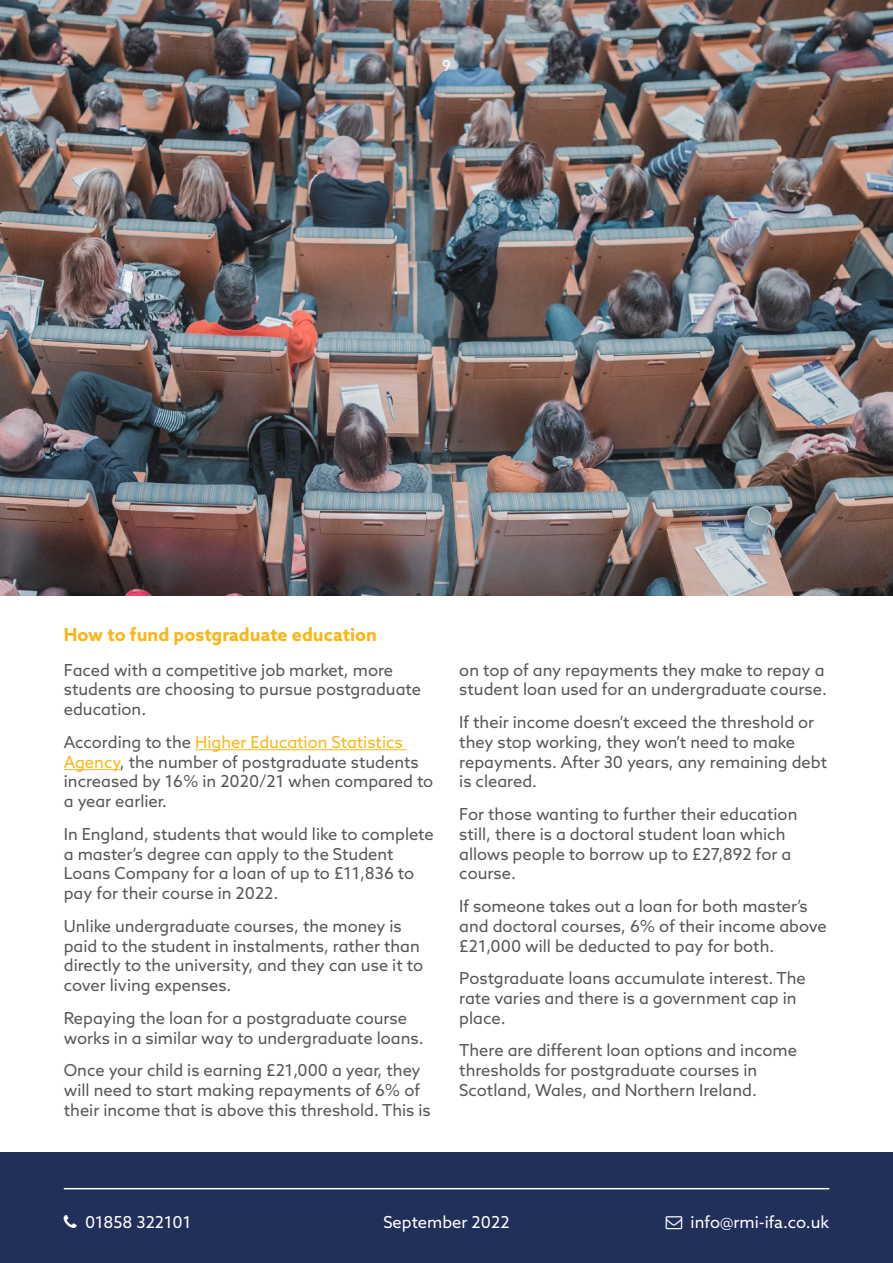
<style>
.page{position:relative;width:893px;height:1263px;background:#fff}
.page>*{position:absolute;margin:0;border:0;box-sizing:border-box;transform-origin:0 0}
.t1{font:700 18px "Azo Sans";color:#fab616}
.t2{font:16.5px/19.8px "Azo Sans";color:#575756}
.t3{font:16.5px "Azo Sans";color:#fff}
.t4{font:15px "Azo Sans";color:#fff}
.s1{color:#fab616}
</style>
<div class="page">
<img style="left:0;top:0;width:893px;height:595px">
<hr style="left:195px;top:749px;width:212px;height:1px;background:#fab616">
<hr style="left:64px;top:769px;width:56px;height:1px;background:#fab616">
<div style="left:0;top:1152px;width:893px;height:111px;background:#21305a"></div>
<hr style="left:64px;top:1188px;width:765px;height:1px;background:#fff">
<p class="t4" style="left:442px;top:56px;width:10px">9</p>
<p class="t1" style="left:64px;top:623px;width:315px">How to fund postgraduate education</p>
<p class="t2" style="left:64px;top:660px;width:359px">Faced with a competitive job market, more students are choosing to pursue postgraduate education.</p>
<p class="t2" style="left:64px;top:732px;width:371px">According to the <span class="s1">Higher Education Statistics Agency</span>, the number of postgraduate students increased by 16% in 2020/21 when compared to a year earlier.</p>
<p class="t2" style="left:64px;top:824px;width:371px">In England, students that would like to complete a master’s degree can apply to the Student Loans Company for a loan of up to £11,836 to pay for their course in 2022.</p>
<p class="t2" style="left:64px;top:916px;width:361px">Unlike undergraduate courses, the money is paid to the student in instalments, rather than directly to the university, and they can use it to cover living expenses.</p>
<p class="t2" style="left:64px;top:1008px;width:361px">Repaying the loan for a postgraduate course works in a similar way to undergraduate loans.</p>
<p class="t2" style="left:64px;top:1060px;width:368px">Once your child is earning £21,000 a year, they will need to start making repayments of 6% of their income that is above this threshold. This is</p>
<p class="t2" style="left:459px;top:660px;width:369px">on top of any repayments they make to repay a student loan used for an undergraduate course.</p>
<p class="t2" style="left:459px;top:712px;width:369px">If their income doesn’t exceed the threshold or they stop working, they won’t need to make repayments. After 30 years, any remaining debt is cleared.</p>
<p class="t2" style="left:459px;top:804px;width:340px">For those wanting to further their education still, there is a doctoral student loan which allows people to borrow up to £27,892 for a course.</p>
<p class="t2" style="left:459px;top:896px;width:369px">If someone takes out a loan for both master’s and doctoral courses, 6% of their income above £21,000 will be deducted to pay for both.</p>
<p class="t2" style="left:459px;top:968px;width:348px">Postgraduate loans accumulate interest. The rate varies and there is a government cap in place.</p>
<p class="t2" style="left:459px;top:1040px;width:339px">There are different loan options and income thresholds for postgraduate courses in<br>Scotland, Wales, and Northern Ireland.</p>
<p class="t3" style="left:85px;top:1211px;width:108px">01858 322101</p>
<p class="t3" style="left:383px;top:1211px;width:128px">September 2022</p>
<p class="t3" style="left:691px;top:1211px;width:140px">info@rmi-ifa.co.uk</p>
</div>
